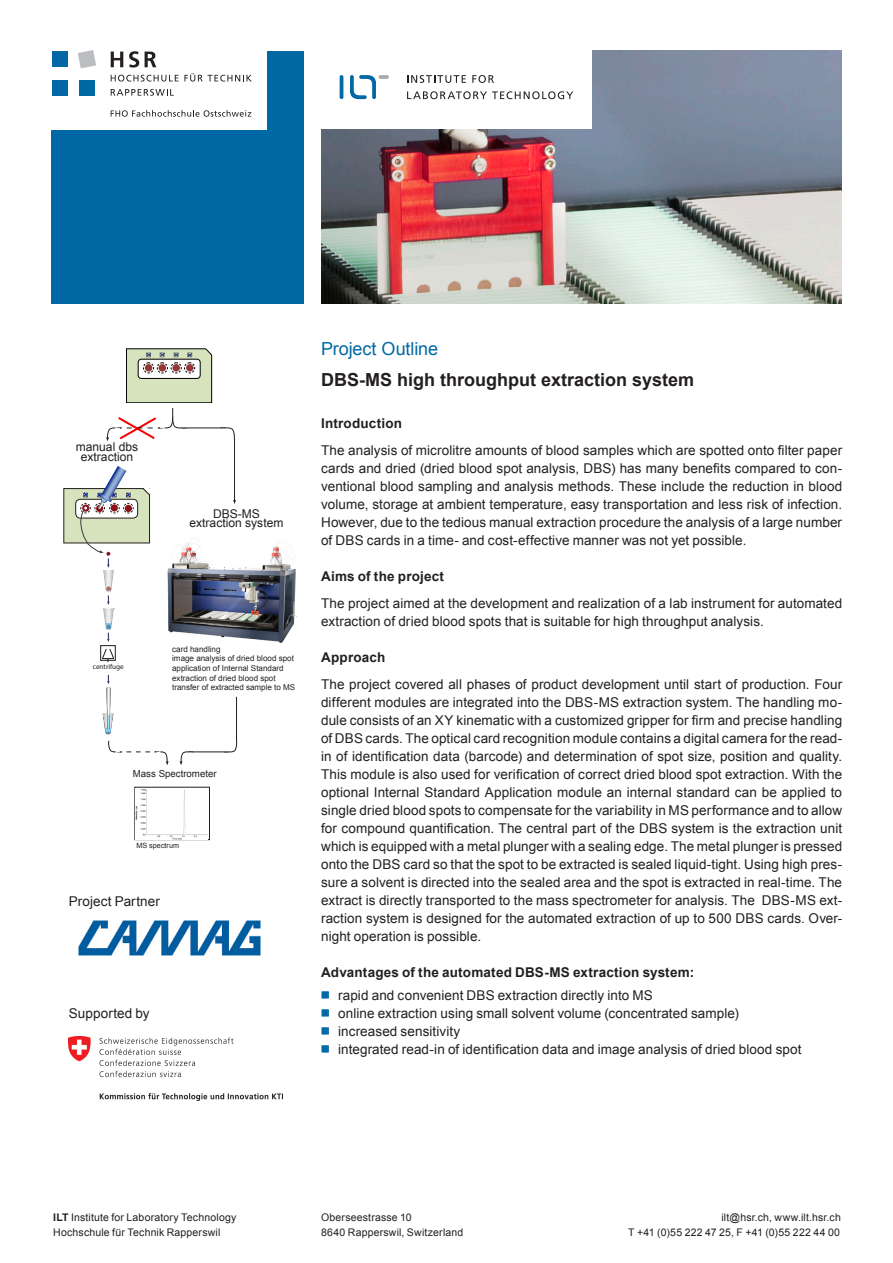
<style>
.page{position:relative;width:893px;height:1263px;background:#fff}
.page>*{position:absolute;margin:0;border:0;box-sizing:border-box;transform-origin:0 0}
.t1{font:700 18px "Arial";color:#231f20}
.t2{font:18px "Arial";letter-spacing:-.005em;color:#0068a5}
.lauftext{font:13.5px/18px "Arial";letter-spacing:.005em;color:#231f20;text-align:justify}
.lauftext-2{font:700 13.5px "Arial";letter-spacing:.015em;color:#231f20}
.t3{font:12.15px/9.6px "Arial";color:#231f20;text-align:center}
.lauftext-3{font:10.5px "Arial";letter-spacing:.015em;color:#231f20}
.t4{font:9.6px "Arial";color:#231f20}
.t5{font:8.1px/9.6px "Arial";color:#231f20}
.t6{font:7.2px "Myriad Pro";color:#231f20}
.t7{font:7.2px "Arial";color:#231f20}
.s1{color:#0068a5}
.s2{font-weight:700}
</style>
<div class="page">
<div style="left:51px;top:51px;width:252px;height:252px;background:#0068a5"></div>
<div style="left:10px;top:39px;width:257px;height:90px;background:#fff"></div>
<div style="left:52px;top:52px;width:16px;height:15px;background:#0068a5"></div>
<div style="left:52px;top:80px;width:16px;height:16px;background:#0068a5"></div>
<div style="left:79px;top:80px;width:16px;height:16px;background:#0068a5"></div>
<svg style="left:78px;top:50px;width:18px;height:18px"></svg>
<svg style="left:111px;top:110px;width:140px;height:7px"></svg>
<svg style="left:111px;top:52px;width:12px;height:15px"></svg>
<svg style="left:129px;top:51px;width:10px;height:17px"></svg>
<svg style="left:145px;top:51px;width:11px;height:16px"></svg>
<svg style="left:111px;top:75px;width:67px;height:7px"></svg>
<svg style="left:184px;top:73px;width:68px;height:9px"></svg>
<svg style="left:111px;top:89px;width:63px;height:7px"></svg>
<img style="left:321px;top:51px;width:521px;height:253px">
<div style="left:320px;top:51px;width:271px;height:78px;background:#fff"></div>
<svg style="left:322px;top:992px;width:6px;height:6px"></svg>
<svg style="left:322px;top:1010px;width:6px;height:6px"></svg>
<svg style="left:322px;top:1028px;width:6px;height:6px"></svg>
<svg style="left:322px;top:1046px;width:6px;height:6px"></svg>
<img style="left:78px;top:921px;width:183px;height:34px">
<img style="left:103px;top:570px;width:11px;height:22px">
<img style="left:103px;top:608px;width:11px;height:22px">
<img style="left:103px;top:713px;width:11px;height:22px">
<img style="left:106px;top:687px;width:5px;height:43px">
<img style="left:100px;top:645px;width:16px;height:16px">
<svg style="left:102px;top:649px;width:12px;height:13px"></svg>
<div style="left:101px;top:645px;width:14px;height:15px;border:1px solid #231f20"></div>
<svg style="left:107px;top:675px;width:3px;height:9px"></svg>
<svg style="left:107px;top:595px;width:3px;height:10px"></svg>
<svg style="left:107px;top:633px;width:3px;height:9px"></svg>
<div style="left:64px;top:489px;width:86px;height:54px;background:#d6e3bc"></div>
<div style="left:63px;top:488px;width:87px;height:55px;border:1px solid #231f20"></div>
<div style="left:76px;top:499px;width:62px;height:19px;background:#fff;border-radius:5px"></div>
<div style="left:75px;top:499px;width:63px;height:19px;border:1px solid #231f20;border-radius:5px"></div>
<svg style="left:142px;top:488px;width:9px;height:8px"></svg>
<div style="left:135px;top:787px;width:75px;height:53px;border:1px solid #231f20"></div>
<img style="left:136px;top:788px;width:72px;height:51px">
<svg style="left:80px;top:466px;width:54px;height:102px"></svg>
<div style="left:126px;top:349px;width:86px;height:54px;background:#d6e3bc"></div>
<div style="left:126px;top:349px;width:86px;height:54px;border:1px solid #000"></div>
<div style="left:138px;top:359px;width:62px;height:19px;background:#fff;border-radius:3px"></div>
<div style="left:138px;top:359px;width:62px;height:20px;border:1px solid #000;border-radius:3px"></div>
<div style="left:184px;top:362px;width:11px;height:11px;border:1px dashed #000;border-radius:50%"></div>
<div style="left:171px;top:362px;width:11px;height:11px;border:1px dashed #000;border-radius:50%"></div>
<div style="left:157px;top:362px;width:11px;height:11px;border:1px dashed #000;border-radius:50%"></div>
<div style="left:143px;top:362px;width:11px;height:11px;border:1px dashed #000;border-radius:50%"></div>
<div style="left:145px;top:365px;width:7px;height:6px;background:#943634;border-radius:50%"></div>
<div style="left:145px;top:364px;width:7px;height:7px;border:1px solid #943634;border-radius:50%"></div>
<div style="left:159px;top:365px;width:7px;height:6px;background:#943634;border-radius:50%"></div>
<div style="left:159px;top:364px;width:7px;height:7px;border:1px solid #943634;border-radius:50%"></div>
<svg style="left:146px;top:352px;width:5px;height:5px"></svg>
<svg style="left:160px;top:352px;width:5px;height:5px"></svg>
<svg style="left:173px;top:365px;width:6px;height:6px"></svg>
<div style="left:173px;top:364px;width:7px;height:7px;border:1px solid #943634;border-radius:50%"></div>
<svg style="left:187px;top:365px;width:6px;height:6px"></svg>
<div style="left:186px;top:364px;width:7px;height:7px;border:1px solid #943634;border-radius:50%"></div>
<svg style="left:174px;top:352px;width:5px;height:5px"></svg>
<svg style="left:187px;top:353px;width:6px;height:4px"></svg>
<svg style="left:205px;top:348px;width:8px;height:8px"></svg>
<hr style="left:182px;top:427px;width:44px;height:1px;background:#231f20">
<svg style="left:220px;top:427px;width:15px;height:12px"></svg>
<svg style="left:106px;top:408px;width:81px;height:33px"></svg>
<hr style="left:234px;top:438px;width:1px;height:63px;background:#231f20">
<hr style="left:188px;top:751px;width:41px;height:1px;background:#231f20">
<svg style="left:179px;top:751px;width:15px;height:14px"></svg>
<svg style="left:223px;top:741px;width:14px;height:12px"></svg>
<svg style="left:108px;top:740px;width:61px;height:25px"></svg>
<hr style="left:236px;top:697px;width:1px;height:44px;background:#231f20">
<img style="left:167px;top:538px;width:130px;height:105px">
<svg style="left:407px;top:75px;width:59px;height:8px"></svg>
<svg style="left:472px;top:75px;width:22px;height:8px"></svg>
<svg style="left:407px;top:91px;width:166px;height:8px"></svg>
<hr style="left:340px;top:75px;width:3px;height:24px;background:#0068a5;border-radius:2px">
<hr style="left:379px;top:75px;width:10px;height:4px;background:#a8a9ad;border-radius:2px">
<svg style="left:350px;top:75px;width:26px;height:24px"></svg>
<img style="left:69px;top:1037px;width:213px;height:64px">
<p class="t3" style="left:76px;top:442px;width:64px">manual dbs extraction</p>
<p class="t3" style="left:189px;top:509px;width:95px">DBS-MS extraction system</p>
<p class="t6" style="left:93px;top:662px;width:33px">centrifuge</p>
<p class="t5" style="left:172px;top:644px;width:125px">card handling<br>image analysis of dried blood spot application of Internal Standard extraction of dried blood spot transfer of extracted sample to MS</p>
<p class="t4" style="left:133px;top:767px;width:85px">Mass Spectrometer</p>
<p class="t7" style="left:136px;top:840px;width:44px">MS spectrum</p>
<p class="lauftext" style="left:69px;top:892px;width:93px">Project Partner</p>
<p class="lauftext" style="left:69px;top:1004px;width:82px">Supported by</p>
<p class="t2" style="left:321px;top:337px;width:118px">Project Outline</p>
<p class="t1" style="left:321px;top:368px;width:375px">DBS-MS high throughput extraction system</p>
<p class="lauftext-2" style="left:321px;top:414px;width:82px">Introduction</p>
<p class="lauftext" style="left:321px;top:442px;width:523px">The analysis of microlitre amounts of blood samples which are spotted onto filter paper cards and dried (dried blood spot analysis, DBS) has many benefits compared to con&shy;ventional blood sampling and analysis methods. These include the reduction in blood volume, storage at ambient temperature, easy transportation and less risk of infection.<br>However, due to the tedious manual extraction procedure the analysis of a large number of DBS cards in a time- and cost-effective manner was not yet possible.</p>
<p class="lauftext-2" style="left:321px;top:567px;width:124px">Aims of the project</p>
<p class="lauftext" style="left:321px;top:595px;width:523px">The project aimed at the development and realization of a lab instrument for automated extraction of dried blood spots that is suitable for high throughput analysis.</p>
<p class="lauftext-2" style="left:321px;top:648px;width:66px">Approach</p>
<p class="lauftext" style="left:321px;top:676px;width:523px">The project covered all phases of product development until start of production. Four different modules are integrated into the DBS-MS extraction system. The handling mo&shy;dule consists of an XY kinematic with a customized gripper for firm and precise handling of DBS cards. The optical card recognition module contains a digital camera for the read&shy;in of identification data (barcode) and determination of spot size, position and quality.<br>This module is also used for verification of correct dried blood spot extraction. With the optional Internal Standard Application module an internal standard can be applied to single dried blood spots to compensate for the variability in MS performance and to allow for compound quantification. The central part of the DBS system is the extraction unit which is equipped with a metal plunger with a sealing edge. The metal plunger is pressed onto the DBS card so that the spot to be extracted is sealed liquid-tight. Using high pres&shy;sure a solvent is directed into the sealed area and the spot is extracted in real-time. The extract is directly transported to the mass spectrometer for analysis. The DBS-MS ext&shy;raction system is designed for the automated extraction of up to 500 DBS cards. Over&shy;night operation is possible.</p>
<p class="lauftext-2" style="left:321px;top:963px;width:375px">Advantages of the automated DBS-MS extraction system:</p>
<p class="lauftext" style="left:321px;top:986px;width:333px"><span class="s1">■</span> rapid and convenient DBS extraction directly into MS</p>
<p class="lauftext" style="left:321px;top:1004px;width:419px"><span class="s1">■</span> online extraction using small solvent volume (concentrated sample)</p>
<p class="lauftext" style="left:321px;top:1022px;width:141px"><span class="s1">■</span> increased sensitivity</p>
<p class="lauftext" style="left:321px;top:1040px;width:482px"><span class="s1">■</span> integrated read-in of identification data and image analysis of dried blood spot</p>
<p class="lauftext-3" style="left:53px;top:1211px;width:185px"><span class="s2">ILT</span> Institute for Laboratory Technology</p>
<p class="lauftext-3" style="left:53px;top:1226px;width:169px">Hochschule für Technik Rapperswil</p>
<p class="lauftext-3" style="left:321px;top:1211px;width:92px">Oberseestrasse 10</p>
<p class="lauftext-3" style="left:721px;top:1211px;width:121px">ilt@hsr.ch, www.ilt.hsr.ch</p>
<p class="lauftext-3" style="left:321px;top:1226px;width:144px">8640 Rapperswil, Switzerland</p>
<p class="lauftext-3" style="left:628px;top:1226px;width:213px">T +41 (0)55 222 47 25, F +41 (0)55 222 44 00</p>
</div>
